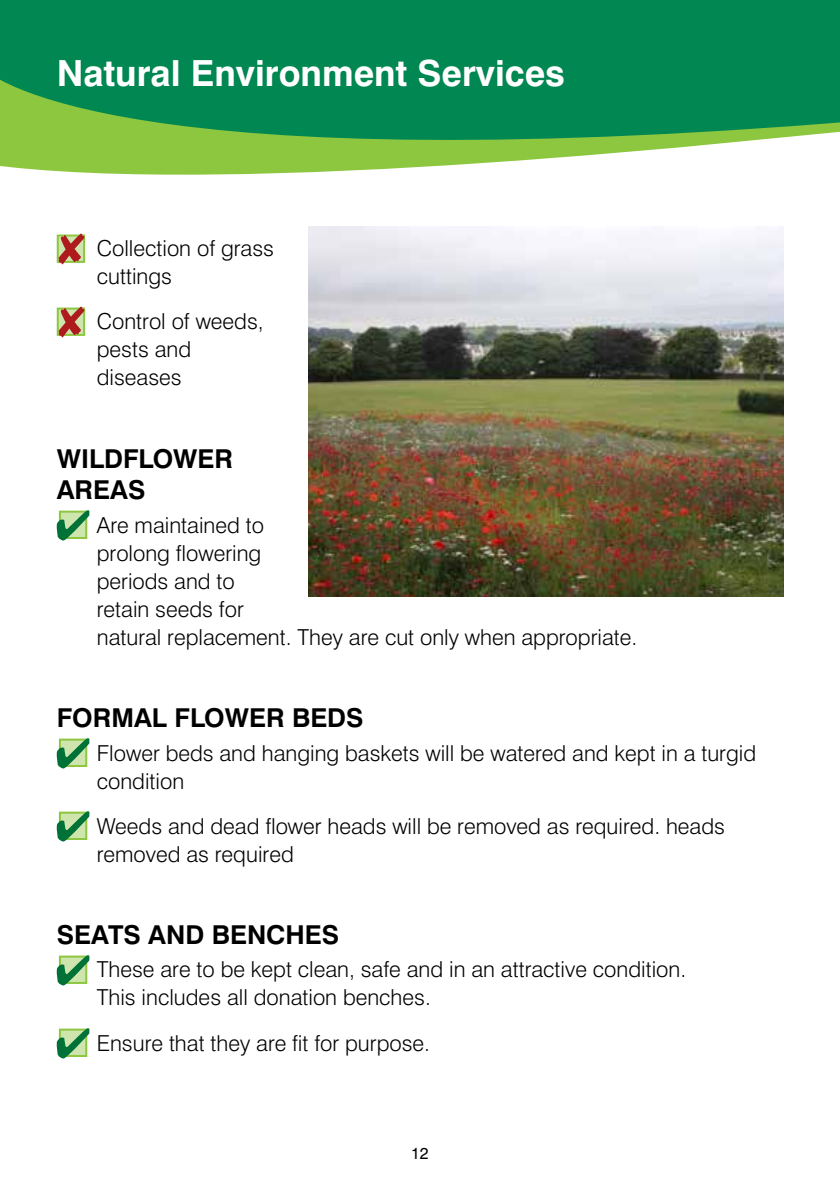
<style>
.page{position:relative;width:840px;height:1191px;background:#fff}
.page>*{position:absolute;margin:0;border:0;box-sizing:border-box;transform-origin:0 0}
.t1{font:700 36px "Swiss 721 BT";color:#fff}
.heading_2{font:700 26px/31.2px "Swiss 721 BT";color:#000}
.t2{font:300 22px/28px "Swiss 721 BT";color:#000}
.t3{font:16px "Swiss 721 BT";color:#000}
</style>
<div class="page">
<div style="left:0;top:0;width:839px;height:68px;background:#008752"></div>
<svg style="left:0;top:68px;width:839px;height:107px;background:#4ba962"></svg>
<svg style="left:57px;top:234px;width:28px;height:29px"></svg>
<svg style="left:58px;top:233px;width:26px;height:31px"></svg>
<svg style="left:57px;top:307px;width:28px;height:29px"></svg>
<svg style="left:58px;top:306px;width:26px;height:31px"></svg>
<svg style="left:57px;top:510px;width:32px;height:30px"></svg>
<svg style="left:57px;top:738px;width:32px;height:30px"></svg>
<svg style="left:57px;top:811px;width:32px;height:30px"></svg>
<svg style="left:57px;top:955px;width:32px;height:30px"></svg>
<svg style="left:57px;top:1028px;width:32px;height:30px"></svg>
<img style="left:308px;top:227px;width:474px;height:369px">
<p class="t1" style="left:57px;top:51px;width:509px">Natural Environment Services</p>
<p class="t2" style="left:97px;top:234px;width:179px">Collection of grass cuttings</p>
<p class="t2" style="left:97px;top:307px;width:168px">Control of weeds, pests and diseases</p>
<p class="heading_2" style="left:57px;top:442px;width:178px">WILDFLOWER<br>AREAS</p>
<p class="t2" style="left:97px;top:510px;width:541px">Are maintained to<br>prolong flowering<br>periods and to<br>retain seeds for<br>natural replacement. They are cut only when appropriate.</p>
<p class="heading_2" style="left:57px;top:701px;width:308px">FORMAL FLOWER BEDS</p>
<p class="t2" style="left:97px;top:738px;width:660px">Flower beds and hanging baskets will be watered and kept in a turgid condition</p>
<p class="t2" style="left:97px;top:811px;width:629px">Weeds and dead flower heads will be removed as required. heads removed as required</p>
<p class="heading_2" style="left:57px;top:918px;width:284px">SEATS AND BENCHES</p>
<p class="t2" style="left:97px;top:955px;width:590px">These are to be kept clean, safe and in an attractive condition.<br>This includes all donation benches.</p>
<p class="t2" style="left:97px;top:1028px;width:334px">Ensure that they are fit for purpose.</p>
<p class="t3" style="left:411px;top:1143px;width:19px">12</p>
</div>
